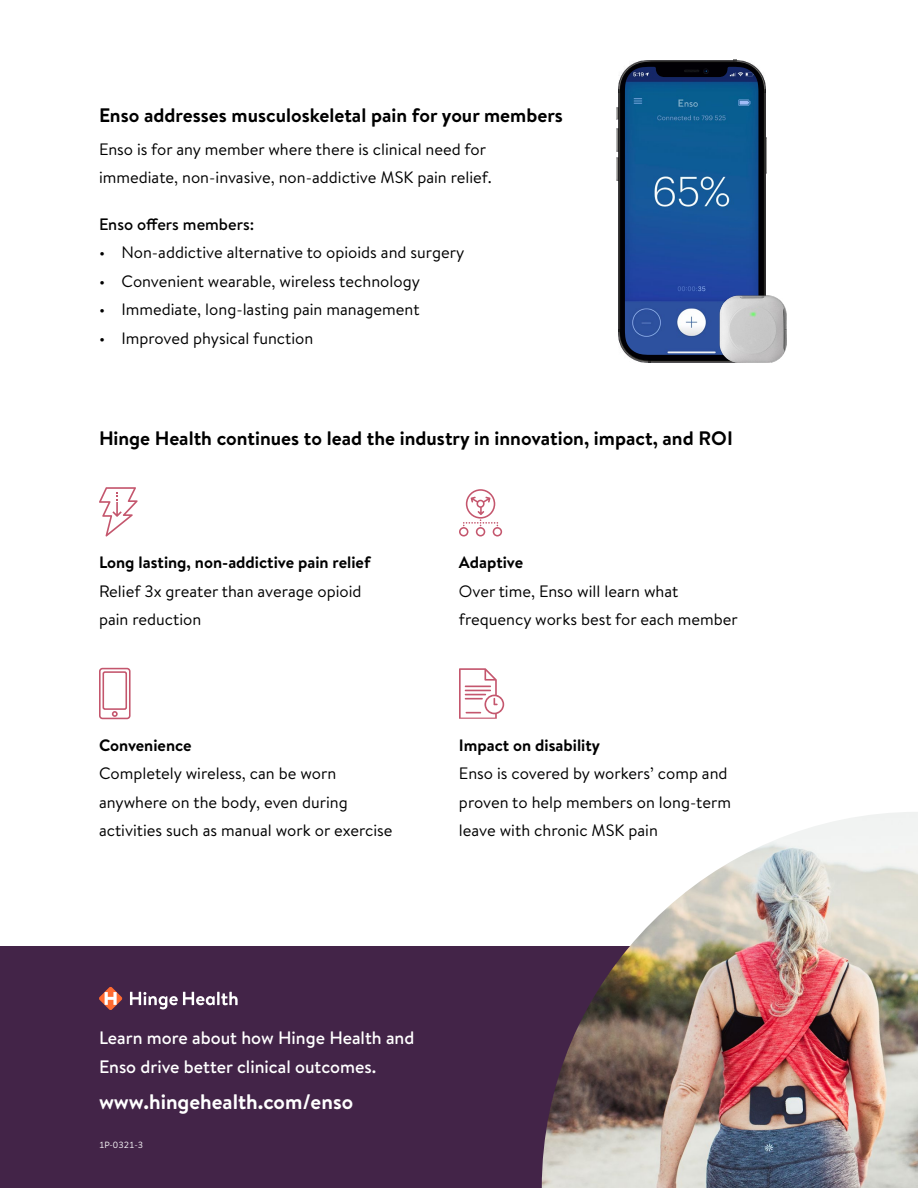
<style>
.page{position:relative;width:918px;height:1188px;background:#fff}
.page>*{position:absolute;margin:0;border:0;box-sizing:border-box;transform-origin:0 0}
.t1{font:700 21px "Brandon Text";color:#fff}
.t2{font:700 19.5px "Brandon Text";color:#000}
.t3{font:500 18px/28.5px "Brandon Text";color:#fff}
.t4{font:16.5px/28.5px "Brandon Text";color:#000}
.t5{font:700 16.5px "Brandon Text";color:#000}
.t6{font:500 16.5px "Brandon Text";color:#000}
.t7{font:9px "Brandon Text";color:#fff}
</style>
<div class="page">
<div style="left:0;top:947px;width:918px;height:241px;background:#432448"></div>
<svg style="left:617px;top:60px;width:150px;height:302px"></svg>
<img style="left:625px;top:67px;width:133px;height:288px">
<img style="left:719px;top:296px;width:67px;height:66px">
<svg style="left:99px;top:487px;width:39px;height:50px"></svg>
<svg style="left:459px;top:489px;width:43px;height:48px"></svg>
<svg style="left:99px;top:668px;width:32px;height:51px"></svg>
<svg style="left:459px;top:668px;width:45px;height:51px"></svg>
<img style="left:542px;top:812px;width:376px;height:376px">
<svg style="left:130px;top:992px;width:108px;height:17px"></svg>
<svg style="left:99px;top:987px;width:23px;height:23px"></svg>
<p class="t2" style="left:99px;top:101px;width:465px">Enso addresses musculoskeletal pain for your members</p>
<p class="t4" style="left:99px;top:134px;width:394px">Enso is for any member where there is clinical need for immediate, non-invasive, non-addictive MSK pain relief.</p>
<p class="t6" style="left:99px;top:213px;width:157px">Enso offers members:</p>
<p class="t4" style="left:99px;top:238px;width:367px">• Non-addictive alternative to opioids and surgery</p>
<p class="t4" style="left:99px;top:266px;width:322px">• Convenient wearable, wireless technology</p>
<p class="t4" style="left:99px;top:295px;width:322px">• Immediate, long-lasting pain management</p>
<p class="t4" style="left:99px;top:323px;width:216px">• Improved physical function</p>
<p class="t2" style="left:99px;top:425px;width:635px">Hinge Health continues to lead the industry in innovation, impact, and ROI</p>
<p class="t5" style="left:99px;top:551px;width:273px">Long lasting, non-addictive pain relief</p>
<p class="t4" style="left:99px;top:576px;width:264px">Relief 3x greater than average opioid pain reduction</p>
<p class="t5" style="left:99px;top:734px;width:94px">Convenience</p>
<p class="t4" style="left:99px;top:759px;width:295px">Completely wireless, can be worn anywhere on the body, even during activities such as manual work or exercise</p>
<p class="t5" style="left:459px;top:551px;width:66px">Adaptive</p>
<p class="t4" style="left:459px;top:576px;width:280px">Over time, Enso will learn what frequency works best for each member</p>
<p class="t5" style="left:459px;top:734px;width:143px">Impact on disability</p>
<p class="t4" style="left:459px;top:759px;width:274px">Enso is covered by workers’ comp and proven to help members on long-term leave with chronic MSK pain</p>
<p class="t3" style="left:99px;top:1023px;width:317px">Learn more about how Hinge Health and<br>Enso drive better clinical outcomes.</p>
<p class="t1" style="left:99px;top:1087px;width:256px">www.hingehealth.com/enso</p>
<p class="t7" style="left:99px;top:1139px;width:46px">1P-0321-3</p>
</div>
